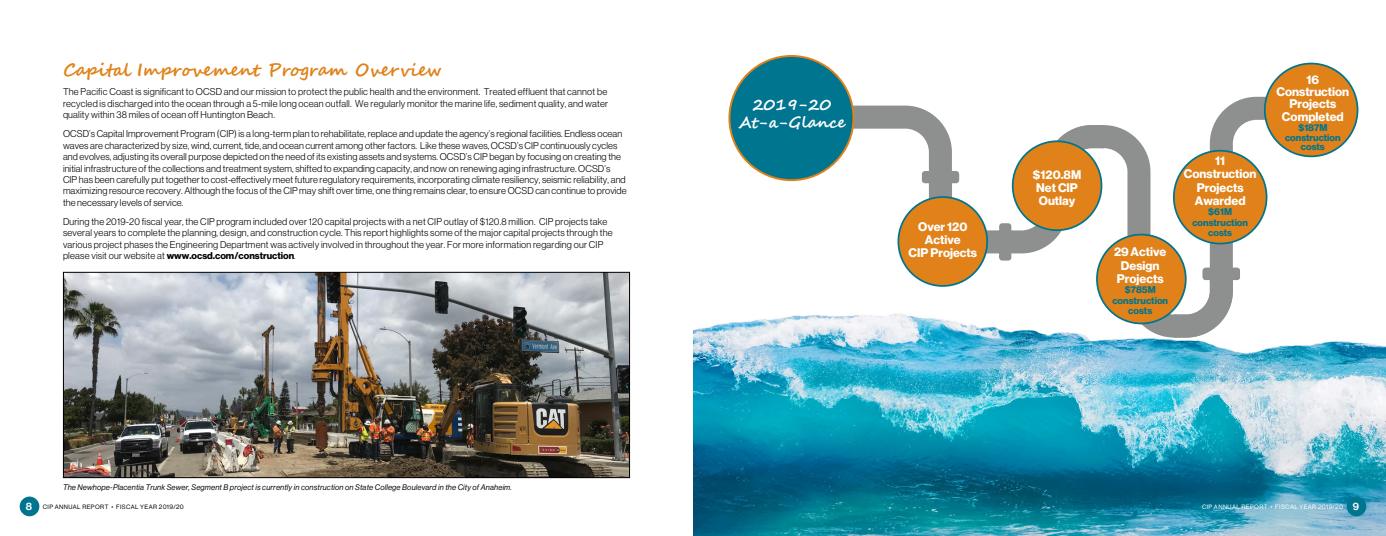
<style>
.page{position:relative;width:1386px;height:536px;background:#fff}
.page>*{position:absolute;margin:0;border:0;box-sizing:border-box;transform-origin:0 0}
.t1{font:700 17.5px "Segoe Script";color:#e08119}
.t2{font:700 15.75px/17.5px "Segoe Script";color:#fff;text-align:center}
.t3{font:12.25px/13.1px "N Haas Grotesk DS Pro 75 Bd";color:#fff;text-align:center}
.t4{font:10.5px "N Haas Grotesk DS Pro 65 Md";color:#fff}
.t5{font:9.62px/11.4px "N Haas Grotesk DS Pro 45 Lt";letter-spacing:.01em;color:#000}
.t6{font:9.62px/10.5px "N Haas Grotesk DS Pro 75 Bd";color:#00758f;text-align:center}
.t7{font:9.62px "N Haas Grotesk DS Pro 75 Bd";color:#000}
.t8{font:7.88px "N Haas Grotesk DS Pro 56 It";letter-spacing:.02em;color:#000}
.t9{font:6.12px "N Haas Grotesk DS Pro 55 Rg";letter-spacing:.065em;color:#000}
.t10{font:6.12px "N Haas Grotesk DS Pro 55 Rg";letter-spacing:.065em;color:#fff}
.s1{font-family:"N Haas Grotesk DS Pro 45 Lt"}
.s2{font-family:"N Haas Grotesk DS Pro 65 Md";font-size:10.5px;color:#fff}
</style>
<div class="page">
<img style="left:693px;top:260px;width:693px;height:276px">
<div style="left:1347px;top:496px;width:19px;height:20px;background:#00758f;border-radius:50%"></div>
<div style="left:20px;top:496px;width:19px;height:20px;background:#00758f;border-radius:50%"></div>
<svg style="left:906px;top:97px;width:407px;height:240px"></svg>
<svg style="left:756px;top:106px;width:196px;height:154px"></svg>
<div style="left:729px;top:56px;width:124px;height:124px;background:#00758f;border-radius:50%"></div>
<div style="left:728px;top:55px;width:126px;height:126px;border:2px solid #e08119;border-radius:50%"></div>
<div style="left:898px;top:197px;width:89px;height:89px;background:#e08119;border-radius:50%"></div>
<div style="left:898px;top:196px;width:90px;height:91px;border:2px solid #00758f;border-radius:50%"></div>
<div style="left:1265px;top:63px;width:93px;height:93px;background:#e08119;border-radius:50%"></div>
<div style="left:1264px;top:63px;width:94px;height:94px;border:2px solid #00758f;border-radius:50%"></div>
<div style="left:1174px;top:151px;width:93px;height:92px;background:#e08119;border-radius:50%"></div>
<div style="left:1173px;top:150px;width:94px;height:94px;border:2px solid #00758f;border-radius:50%"></div>
<img style="left:65px;top:274px;width:563px;height:202px">
<div style="left:63px;top:272px;width:567px;height:206px;border:1px solid #000"></div>
<div style="left:1097px;top:234px;width:89px;height:89px;background:#e08119;border-radius:50%"></div>
<div style="left:1096px;top:233px;width:91px;height:91px;border:2px solid #00758f;border-radius:50%"></div>
<div style="left:1013px;top:141px;width:89px;height:89px;background:#e08119;border-radius:50%"></div>
<div style="left:1012px;top:140px;width:90px;height:91px;border:2px solid #00758f;border-radius:50%"></div>
<h1 class="t1" style="left:63px;top:56px;width:380px">Capital Improvement Program Overview</h1>
<p class="t5" style="left:63px;top:86px;width:547px;text-align:justify">The Pacific Coast is significant to OCSD and our mission to protect the public health and the environment. Treated effluent that cannot be recycled is discharged into the ocean through a 5-mile long ocean outfall. We regularly monitor the marine life, sediment quality, and water quality within 38 miles of ocean off Huntington Beach.</p>
<p class="t5" style="left:63px;top:128px;width:565px">OCSD’s Capital Improvement Program (CIP) is a long-term plan to rehabilitate, replace and update the agency’s regional facilities. Endless ocean waves are characterized by size, wind, current, tide, and ocean current among other factors. Like these waves, OCSD’s CIP continuously cycles and evolves, adjusting its overall purpose depicted on the need of its existing assets and systems. OCSD’s CIP began by focusing on creating the initial infrastructure of the collections and treatment system, shifted to expanding capacity, and now on renewing aging infrastructure. OCSD’s CIP has been carefully put together to cost-effectively meet future regulatory requirements, incorporating climate resiliency, seismic reliability, and maximizing resource recovery. Although the focus of the CIP may shift over time, one thing remains clear, to ensure OCSD can continue to provide the necessary levels of service.</p>
<p class="t5" style="left:63px;top:216px;width:551px">During the 2019-20 fiscal year, the CIP program included over 120 capital projects with a net CIP outlay of $120.8 million. CIP projects take several years to complete the planning, design, and construction cycle. This report highlights some of the major capital projects through the various project phases the Engineering Department was actively involved in throughout the year. For more information regarding our CIP</p>
<p class="t7" style="left:63px;top:250px;width:234px"><span class="s1">please visit our website at</span> www.ocsd.com/construction<span class="s1">.</span></p>
<p class="t8" style="left:63px;top:483px;width:450px">The Newhope-Placentia Trunk Sewer, Segment B project is currently in construction on State College Boulevard in the City of Anaheim.</p>
<p class="t9" style="left:26px;top:503px;width:160px"><span class="s2">8</span> CIP ANNUAL REPORT • FISCAL YEAR 2019/20</p>
<h2 class="t2" style="left:738px;top:96px;width:109px">2019-20<br>At-a-Glance</h2>
<p class="t3" style="left:908px;top:220px;width:70px">Over 120<br>Active<br>CIP Projects</p>
<p class="t3" style="left:1033px;top:168px;width:50px;text-align:left">$120.8M<br>Net CIP<br>Outlay</p>
<p class="t3" style="left:1114px;top:246px;width:54px">29 Active<br>Design<br>Projects</p>
<p class="t6" style="left:1112px;top:284px;width:57px">$785M construction costs</p>
<p class="t3" style="left:1184px;top:154px;width:74px">11<br>Construction<br>Projects<br>Awarded</p>
<p class="t6" style="left:1192px;top:207px;width:57px">$61M construction costs</p>
<p class="t3" style="left:1276px;top:74px;width:74px;line-height:12.2px">16<br>Construction<br>Projects<br>Completed</p>
<p class="t6" style="left:1285px;top:123px;width:57px;line-height:9.6px">$187M construction costs</p>
<p class="t10" style="left:1202px;top:503px;width:143px">CIP ANNUAL REPORT • FISCAL YEAR 2019/20</p>
<p class="t4" style="left:1353px;top:500px;width:8px">9</p>
</div>
